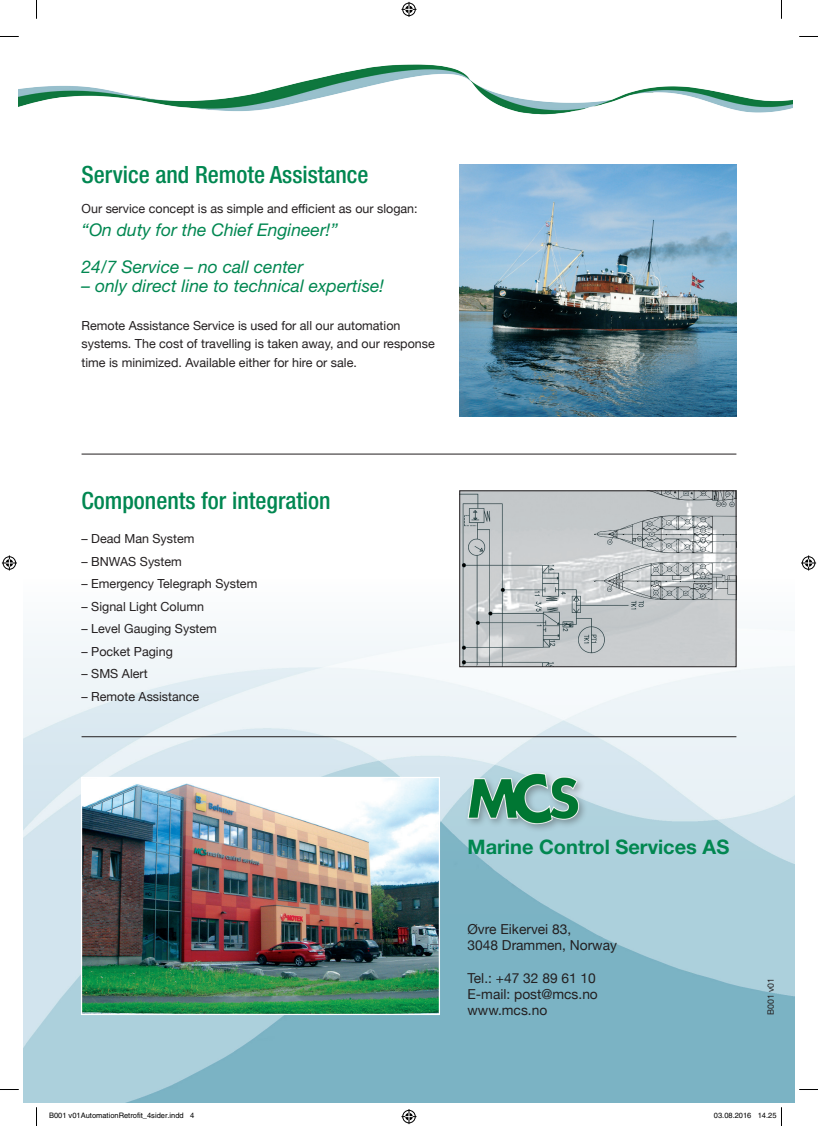
<style>
.page{position:relative;width:818px;height:1126px;background:#fff}
.page>*{position:absolute;margin:0;border:0;box-sizing:border-box;transform-origin:0 0}
.mt{font:500 condensed 23.75px "Helvetica Neue";color:#018751}
.mt-2{font:700 20px "Helvetica Neue";color:#018751}
.br{font:italic 17.5px "Helvetica Neue";color:#018751}
.br-2{font:13.75px "Helvetica Neue";color:#231f20}
.br-3{font:12.5px/18.8px "Helvetica Neue";color:#231f20}
.br-4{font:8.75px "Helvetica Neue";color:#231f20}
.t1{font:7.5px "Helvetica";color:#000}
</style>
<div class="page">
<img style="left:19px;top:64px;width:772px;height:51px">
<img style="left:23px;top:579px;width:771px;height:523px">
<img style="left:83px;top:778px;width:355px;height:234px">
<div style="left:81px;top:776px;width:359px;height:238px;border:1px solid #fff"></div>
<hr style="left:81px;top:736px;width:655px;height:1px;background:#231f20">
<hr style="left:81px;top:453px;width:655px;height:1px;background:#231f20">
<div style="left:464px;top:769px;width:123px;height:64px;background:#231f20;opacity:.35"></div>
<img style="left:467px;top:768px;width:121px;height:57px">
<img style="left:461px;top:492px;width:273px;height:173px">
<div style="left:459px;top:490px;width:277px;height:177px;border:1px solid #231f20"></div>
<img style="left:459px;top:164px;width:277px;height:252px">
<svg style="left:0;top:36px;width:19px;height:1px"></svg>
<svg style="left:799px;top:36px;width:18px;height:1px"></svg>
<svg style="left:0;top:1089px;width:19px;height:1px"></svg>
<svg style="left:799px;top:1089px;width:18px;height:1px"></svg>
<svg style="left:36px;top:0;width:1px;height:19px"></svg>
<svg style="left:36px;top:1107px;width:1px;height:18px"></svg>
<svg style="left:401px;top:2px;width:15px;height:15px"></svg>
<svg style="left:401px;top:1109px;width:15px;height:14px"></svg>
<svg style="left:2px;top:555px;width:15px;height:15px"></svg>
<svg style="left:801px;top:555px;width:14px;height:15px"></svg>
<p class="mt" style="left:81px;top:160px;width:288px">Service and Remote Assistance</p>
<p class="br-3" style="left:81px;top:200px;width:337px">Our service concept is as simple and efficient as our slogan:</p>
<p class="br" style="left:81px;top:219px;width:258px">“On duty for the Chief Engineer!”</p>
<p class="br" style="left:81px;top:256px;width:223px">24/7 Service – no call center</p>
<p class="br" style="left:81px;top:275px;width:304px">– only direct line to technical expertise!</p>
<p class="br-3" style="left:81px;top:316px;width:354px">Remote Assistance Service is used for all our automation systems. The cost of travelling is taken away, and our response time is minimized. Available either for hire or sale.</p>
<p class="mt" style="left:81px;top:487px;width:250px">Components for integration</p>
<p class="br-3" style="left:81px;top:530px;width:114px">– Dead Man System</p>
<p class="br-3" style="left:81px;top:552px;width:102px">– BNWAS System</p>
<p class="br-3" style="left:81px;top:575px;width:177px">– Emergency Telegraph System</p>
<p class="br-3" style="left:81px;top:597px;width:124px">– Signal Light Column</p>
<p class="br-3" style="left:81px;top:620px;width:137px">– Level Gauging System</p>
<p class="br-3" style="left:81px;top:642px;width:93px">– Pocket Paging</p>
<p class="br-3" style="left:81px;top:665px;width:67px">– SMS Alert</p>
<p class="br-3" style="left:81px;top:687px;width:119px">– Remote Assistance</p>
<p class="mt-2" style="left:467px;top:834px;width:263px">Marine Control Services AS</p>
<p class="br-2" style="left:467px;top:918px;width:105px">Øvre Eikervei 83,</p>
<p class="br-2" style="left:467px;top:935px;width:151px">3048 Drammen, Norway</p>
<p class="br-2" style="left:467px;top:967px;width:130px">Tel.: +47 32 89 61 10</p>
<p class="br-2" style="left:467px;top:983px;width:132px">E-mail: post@mcs.no</p>
<p class="br-2" style="left:467px;top:1000px;width:81px">www.mcs.no</p>
<p class="br-4" style="left:764px;top:1014px;width:39px;rotate:-90deg">B001 v01</p>
<p class="t1" style="left:49px;top:1111px;width:147px">B001 v01AutomationRetrofit_4sider.indd 4</p>
<p class="t1" style="left:713px;top:1111px;width:64px">03.08.2016 14.25</p>
</div>
